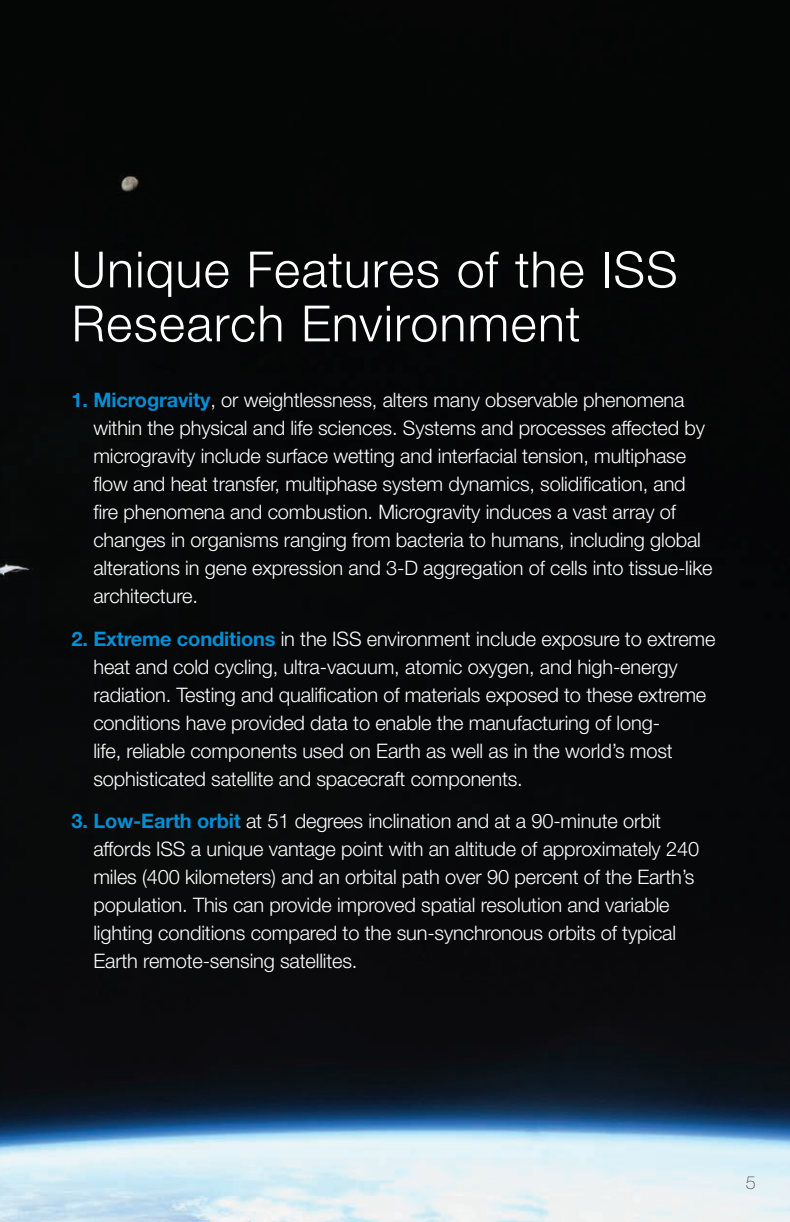
<style>
.page{position:relative;width:790px;height:1222px;background:#fff}
.page>*{position:absolute;margin:0;border:0;box-sizing:border-box;transform-origin:0 0}
._01_Title{font:300 50px/54px "Helvetica Neue LT Std";letter-spacing:.025em;color:#fff}
._04_Body_Text{font:300 20px/28px "Helvetica Neue LT Std";letter-spacing:-.01em;color:#fff}
.t1{font:100 18px "Helvetica Neue LT Std";color:#4b4c4d}
.s1{font-weight:700;color:#008ed4}
</style>
<div class="page">
<img style="left:0;top:0;width:790px;height:1222px">
<p class="_01_Title" style="left:72px;top:241px;width:607px">Unique Features of the ISS<br>Research Environment</p>
<p class="_04_Body_Text" style="left:93px;top:385px;width:620px;text-indent:-22px"><span class="s1">1. Microgravity</span>, or weightlessness, alters many observable phenomena within the physical and life sciences. Systems and processes affected by microgravity include surface wetting and interfacial tension, multiphase flow and heat transfer, multiphase system dynamics, solidification, and fire phenomena and combustion. Microgravity induces a vast array of changes in organisms ranging from bacteria to humans, including global alterations in gene expression and 3-D aggregation of cells into tissue-like architecture.</p>
<p class="_04_Body_Text" style="left:93px;top:624px;width:623px;text-indent:-22px"><span class="s1">2. Extreme conditions</span> in the ISS environment include exposure to extreme heat and cold cycling, ultra-vacuum, atomic oxygen, and high-energy radiation. Testing and qualification of materials exposed to these extreme conditions have provided data to enable the manufacturing of long-<br>life, reliable components used on Earth as well as in the world’s most sophisticated satellite and spacecraft components.</p>
<p class="_04_Body_Text" style="left:93px;top:806px;width:607px;text-indent:-22px"><span class="s1">3. Low-Earth orbit</span> at 51 degrees inclination and at a 90-minute orbit affords ISS a unique vantage point with an altitude of approximately 240 miles (400 kilometers) and an orbital path over 90 percent of the Earth’s population. This can provide improved spatial resolution and variable lighting conditions compared to the sun-synchronous orbits of typical Earth remote-sensing satellites.</p>
<p class="t1" style="left:746px;top:1172px;width:12px">5</p>
</div>
